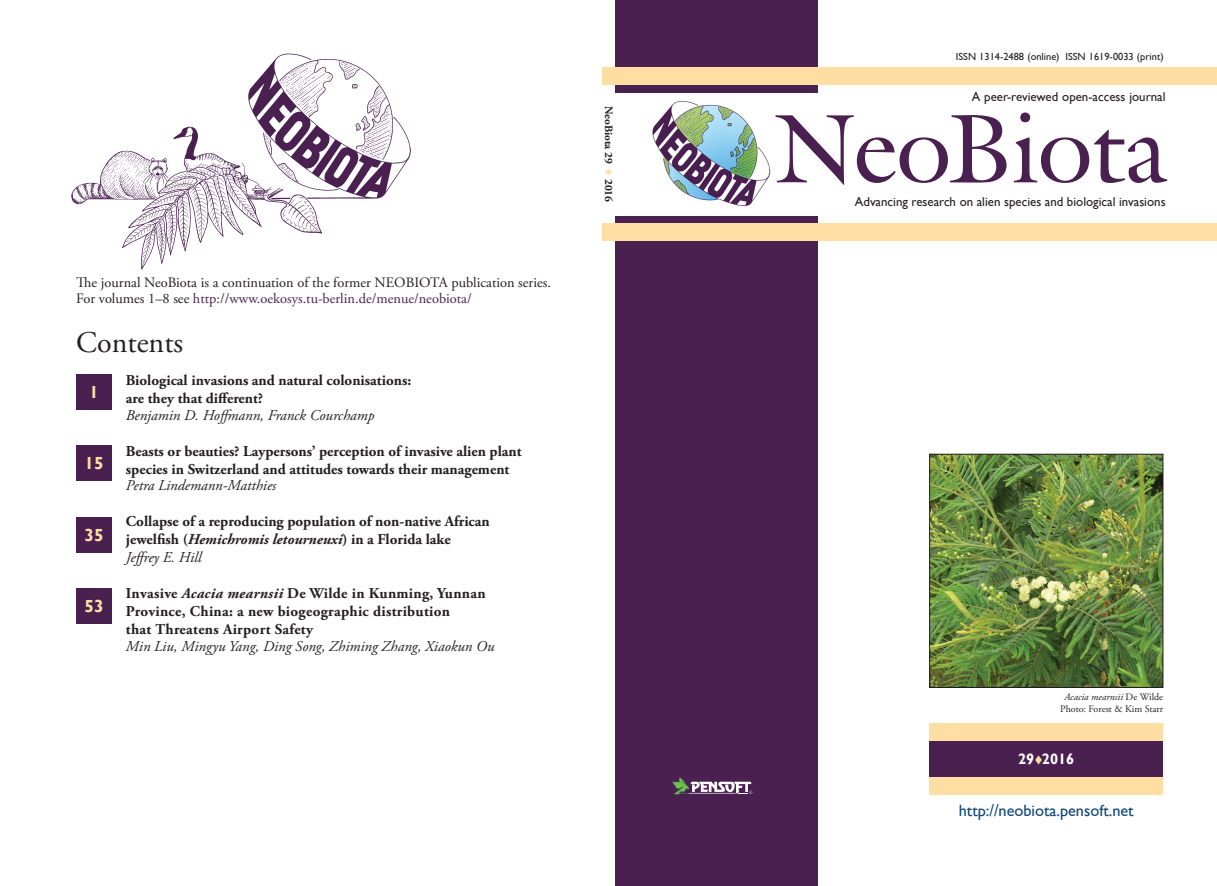
<style>
.page{position:relative;width:1217px;height:886px;background:#fff}
.page>*{position:absolute;margin:0;border:0;box-sizing:border-box;transform-origin:0 0}
.t1{font:96.25px "Galliard IT Cby BT";color:#4a2051}
.t2{font:30px "Adobe Garamond Pro";color:#231f20}
.t3{font:700 17.5px "Gill Sans";color:#ffdea4}
.t4{font:16.25px "Gill Sans";color:#0d467b}
.t5{font:700 15px/18px "Adobe Garamond Pro";color:#231f20}
.t6{font:700 15px/18px "Adobe Garamond Pro";letter-spacing:.02em;color:#231f20}
.t7{font:italic 15px "Adobe Garamond Pro";color:#231f20}
.t8{font:700 15px "Gill Sans";color:#fff}
.t9{font:14.38px/16.2px "Adobe Garamond Pro";color:#231f20}
.t10{font:12.88px "Gill Sans";color:#231f20}
.t11{font:700 11.25px "Adobe Garamond Pro";color:#231f20}
.t12{font:10.38px "Gill Sans";color:#231f20}
.t13{font:10px/12px "Adobe Garamond Pro";color:#231f20;text-align:center}
.s1{color:#4a2051}
.s2{font-style:italic}
.s3{font-weight:400;font-style:italic}
.s4{color:#ffdea4}
</style>
<div class="page">
<div style="left:76px;top:374px;width:36px;height:36px;background:#4a2051"></div>
<div style="left:76px;top:445px;width:36px;height:36px;background:#4a2051"></div>
<div style="left:76px;top:517px;width:36px;height:35px;background:#4a2051"></div>
<div style="left:76px;top:589px;width:36px;height:35px;background:#4a2051"></div>
<img style="left:71px;top:53px;width:340px;height:217px">
<div style="left:615px;top:216px;width:202px;height:670px;background:#4a2051"></div>
<div style="left:615px;top:0;width:202px;height:92px;background:#4a2051"></div>
<div style="left:602px;top:67px;width:614px;height:18px;background:#ffdea4"></div>
<div style="left:602px;top:223px;width:614px;height:18px;background:#ffdea4"></div>
<div style="left:929px;top:741px;width:234px;height:36px;background:#4a2051"></div>
<div style="left:929px;top:723px;width:234px;height:18px;background:#ffdea4"></div>
<div style="left:929px;top:777px;width:234px;height:17px;background:#ffdea4"></div>
<img style="left:652px;top:100px;width:119px;height:106px">
<img style="left:931px;top:456px;width:230px;height:230px">
<div style="left:929px;top:454px;width:234px;height:234px;border:1px solid #231f20"></div>
<svg style="left:672px;top:777px;width:80px;height:17px"></svg>
<p class="t9" style="left:76px;top:275px;width:476px">The journal NeoBiota is a continuation of the former NEOBIOTA publication series.<br>For volumes 1–8 see <span class="s1">http://www.oekosys.tu-berlin.de/menue/neobiota/</span></p>
<h2 class="t2" style="left:76px;top:325px;width:108px">Contents</h2>
<p class="t3" style="left:89px;top:382px;width:11px">1</p>
<p class="t5" style="left:126px;top:372px;width:287px">Biological invasions and natural colonisations: are they that different?</p>
<p class="t7" style="left:126px;top:406px;width:250px">Benjamin D. Hoffmann, Franck Courchamp</p>
<p class="t5" style="left:126px;top:442px;width:397px">Beasts or beauties? Laypersons’ perception of invasive alien plant species in Switzerland and attitudes towards their management</p>
<p class="t7" style="left:126px;top:477px;width:152px">Petra Lindemann-Matthies</p>
<p class="t5" style="left:126px;top:513px;width:365px">Collapse of a reproducing population of non-native African jewelfish (<span class="s2">Hemichromis letourneuxi</span>) in a Florida lake<br><span class="s3">Jeffrey E. Hill</span></p>
<p class="t6" style="left:126px;top:585px;width:361px">Invasive <span class="s2">Acacia mearnsii</span> De Wilde in Kunming, Yunnan<br>Province, China: a new biogeographic distribution<br>that Threatens Airport Safety</p>
<p class="t7" style="left:126px;top:637px;width:370px">Min Liu, Mingyu Yang, Ding Song, Zhiming Zhang, Xiaokun Ou</p>
<p class="t3" style="left:84px;top:453px;width:21px">15</p>
<p class="t3" style="left:84px;top:524px;width:21px">35</p>
<p class="t3" style="left:84px;top:596px;width:21px">53</p>
<p class="t11" style="left:615px;top:106px;width:98px;rotate:90deg">NeoBiota 29 <span class="s4">▼</span> 2016</p>
<p class="t12" style="left:955px;top:51px;width:209px">ISSN 1314-2488 (online) ISSN 1619-0033 (print)</p>
<p class="t10" style="left:971px;top:89px;width:195px">A peer-reviewed open-access journal</p>
<h1 class="t1" style="left:776px;top:86px;width:392px">NeoBiota</h1>
<p class="t10" style="left:854px;top:194px;width:312px">Advancing research on alien species and biological invasions</p>
<p class="t13" style="left:1060px;top:691px;width:104px"><span class="s2">Acacia mearnsii</span> De Wilde<br>Photo: Forest &amp; Kim Starr</p>
<p class="t8" style="left:1018px;top:750px;width:58px">29<span class="s4">▼</span>2016</p>
<p class="t4" style="left:958px;top:801px;width:176px">http://neobiota.pensoft.net</p>
</div>
